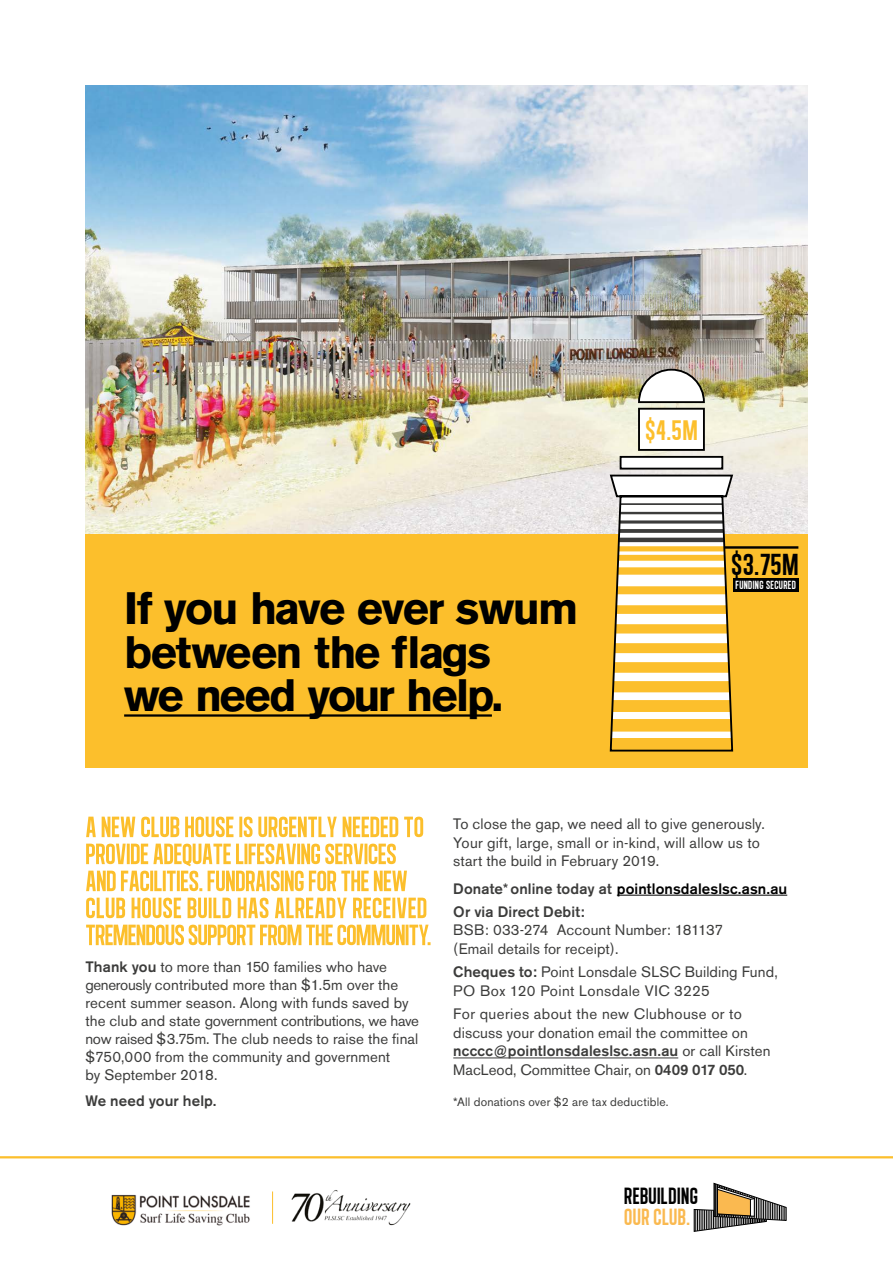
<style>
.page{position:relative;width:893px;height:1263px;background:#fff}
.page>*{position:absolute;margin:0;border:0;box-sizing:border-box;transform-origin:0 0}
.t1{font:700 45px/43.5px "Akzidenz Grotesk BE";letter-spacing:-.035em;color:#000}
.t2{font:31.05px "Algre Sans NC";color:#000}
.t3{font:28.8px "Algre Sans NC";color:#fcbf2c}
.t4{font:24px "Algre Sans NC";letter-spacing:.02em;color:#000}
.t5{font:24px "Algre Sans NC";letter-spacing:.02em;color:#fab950}
.t6{font:15px/18.8px "Akzidenz Grotesk BE";letter-spacing:.01em;color:#3c3c3b}
.t7{font:500 15px/23px "Akzidenz Grotesk BE";letter-spacing:.01em;color:#3c3c3b}
.t8{font:12px "Akzidenz Grotesk BE";letter-spacing:.015em;color:#3c3c3b}
.t9{font:12px "Algre Sans NC";letter-spacing:.03em;color:#fff}
.s1{font-weight:500}
.s2{color:#000}
</style>
<div class="page">
<img style="left:85px;top:85px;width:723px;height:449px">
<div style="left:85px;top:534px;width:723px;height:233px;background:#fcbf2c"></div>
<hr style="left:124px;top:714px;width:368px;height:3px;background:#000">
<svg style="left:693px;top:1182px;width:94px;height:50px"></svg>
<img style="left:111px;top:1194px;width:139px;height:32px">
<img style="left:291px;top:1190px;width:120px;height:36px">
<hr style="left:272px;top:1191px;width:1px;height:33px;background:#fcbf2c">
<hr style="left:0;top:1156px;width:893px;height:2px;background:#fcbf2c">
<hr style="left:617px;top:895px;width:170px;height:1px;background:#000">
<hr style="left:453px;top:1057px;width:225px;height:1px;background:#3c3c3b">
<svg style="left:86px;top:925px;width:345px;height:20px"></svg>
<svg style="left:86px;top:898px;width:340px;height:20px"></svg>
<svg style="left:86px;top:844px;width:321px;height:47px"></svg>
<svg style="left:86px;top:817px;width:337px;height:20px"></svg>
<hr style="left:679px;top:546px;width:119px;height:3px;background:#000">
<div style="left:733px;top:579px;width:65px;height:13px;background:#000"></div>
<svg style="left:608px;top:368px;width:126px;height:384px"></svg>
<h1 class="t1" style="left:124px;top:587px;width:456px">If you have ever swum between the flags<br>we need your help.</h1>
<h3 class="t3" style="left:645px;top:415px;width:54px">$4.5M</h3>
<h2 class="t2" style="left:731px;top:547px;width:68px">$3.75M</h2>
<p class="t9" style="left:735px;top:579px;width:62px">FUNDING SECURED</p>
<p class="t6" style="left:85px;top:957px;width:335px;line-height:18px"><span class="s1">Thank you</span> to more than 150 families who have generously contributed more than $1.5m over the recent summer season. Along with funds saved by the club and state government contributions, we have now raised $3.75m. The club needs to raise the final $750,000 from the community and government<br>by September 2018.</p>
<p class="t7" style="left:85px;top:1089px;width:132px">We need your help.</p>
<p class="t6" style="left:453px;top:814px;width:313px">To close the gap, we need all to give generously.<br>Your gift, large, small or in-kind, will allow us to start the build in February 2019.</p>
<p class="t7" style="left:453px;top:877px;width:335px">Donate* online today at <span class="s2">pointlonsdaleslsc.asn.au<br></span>Or via Direct Debit:</p>
<p class="t6" style="left:453px;top:921px;width:271px">BSB: 033-274 Account Number: 181137 (Email details for receipt).</p>
<p class="t6" style="left:453px;top:962px;width:326px"><span class="s1">Cheques to:</span> Point Lonsdale SLSC Building Fund,<br>PO Box 120 Point Lonsdale VIC 3225</p>
<p class="t6" style="left:453px;top:1004px;width:319px">For queries about the new Clubhouse or to discuss your donation email the committee on <span class="s1">ncccc@pointlonsdaleslsc.asn.au</span> or call Kirsten MacLeod, Committee Chair, on <span class="s1">0409 017 050</span>.</p>
<p class="t8" style="left:453px;top:1095px;width:217px">*All donations over $2 are tax deductible.</p>
<h3 class="t4" style="left:624px;top:1182px;width:75px">REBUILDING</h3>
<h3 class="t5" style="left:624px;top:1204px;width:67px">OURCLUB.</h3>
</div>
